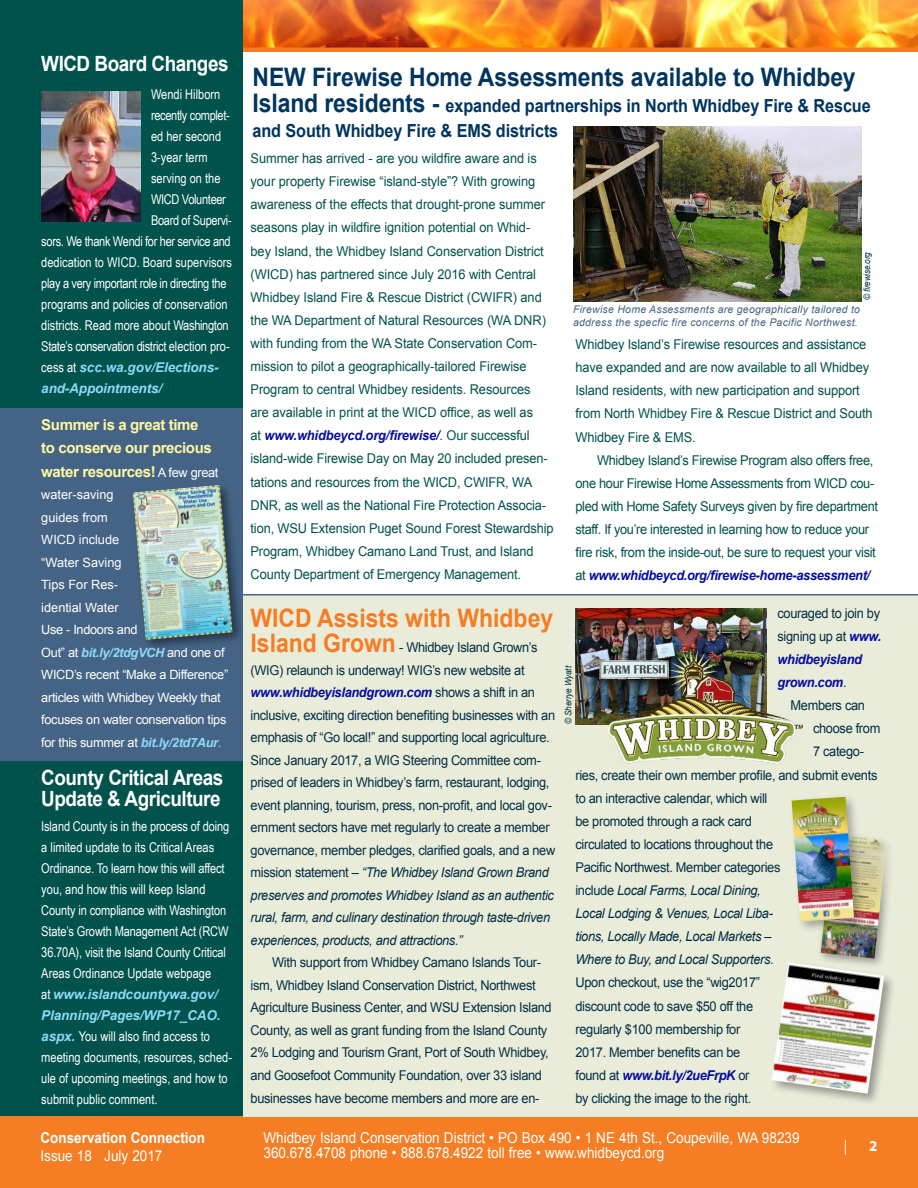
<style>
.page{position:relative;width:918px;height:1188px;background:#fff}
.page>*{position:absolute;margin:0;border:0;box-sizing:border-box;transform-origin:0 0}
.t1{font:700 25.5px "Arial";letter-spacing:-.005em;color:#00355f;scale:.9 1}
.t2{font:700 25.5px "Arial";color:#f57d23;scale:.9 1}
.t3{font:700 21px/21px "Arial";letter-spacing:-.025em;color:#fff;scale:.9 1}
.t4{font:700 18px/25.5px "Arial";letter-spacing:-.005em;color:#00355f;scale:.9 1}
.t5{font:15px/15px "Arial";color:#fff;scale:.9 1}
.t6{font:700 15px/23.1px "Arial";letter-spacing:-.025em;color:#fff8a3}
.t7{font:700 15px "Arial";color:#fff;scale:.9 1}
.t8{font:15px "Myriad Pro";color:#fff}
.t9{font:700 15px "Myriad Pro";color:#fff}
.t10{font:13.5px/22.5px "Arial";letter-spacing:-.025em;color:#032f46;scale:.95 1}
.t11{font:13.5px/23.1px "Arial";letter-spacing:-.01em;color:#00524c;scale:.95 1}
.t12{font:13.5px/21px "Arial Narrow";color:#fff}
.t13{font:13.5px "Arial Narrow";letter-spacing:-.025em;color:#fff}
.t14{font:italic 13.5px "Arial";letter-spacing:-.025em;color:#032f46;scale:.95 1}
.t15{font:italic 700 13.5px/21px "Arial";letter-spacing:-.01em;color:#8ed8f8}
.t16{font:12.75px/22.5px "Arial";letter-spacing:-.025em;color:#fff}
.t17{font:italic 10.5px/12.6px "Arial";letter-spacing:.025em;color:#456485}
.t18{font:italic 9px "Arial";letter-spacing:-.015em;color:#032f46;scale:.9 1}
.s1{font-family:"Arial Narrow";font-weight:400;font-style:normal;color:#fff}
.s2{font-weight:400;font-size:12.75px;color:#fff}
.s3{font-weight:700;font-style:italic;color:#8ed8f8}
.s4{color:#8ed8f8}
.s5{font-family:"Arial";font-weight:700;font-style:italic;color:#8ed8f8}
.s6{font-size:25.5px}
.s7{font-weight:700;font-style:italic;color:#060e9f}
.s8{font-weight:700;font-size:25.5px;color:#f57d23}
.s9{font-style:italic}
.s10{color:#060e9f}
.s11{font-style:normal}
</style>
<div class="page">
<div style="left:0;top:0;width:243px;height:1188px;background:#00524c"></div>
<div style="left:0;top:1116px;width:918px;height:72px;background:#f57d23"></div>
<img style="left:243px;top:0;width:675px;height:48px">
<div style="left:243px;top:594px;width:675px;height:522px;background:#eaecda"></div>
<div style="left:0;top:408px;width:243px;height:352px;background:#456485"></div>
<hr style="left:243px;top:48px;width:675px;height:4px;background:#f57d23">
<hr style="left:232px;top:594px;width:686px;height:2px;background:#456485">
<img style="left:41px;top:92px;width:99px;height:129px">
<img style="left:573px;top:126px;width:288px;height:175px">
<div style="left:769px;top:960px;width:128px;height:147px;background:#000;opacity:.35"></div>
<img style="left:772px;top:962px;width:112px;height:132px">
<div style="left:817px;top:830px;width:79px;height:139px;background:#000;opacity:.38"></div>
<img style="left:821px;top:832px;width:66px;height:126px">
<div style="left:788px;top:794px;width:78px;height:140px;background:#000;opacity:.3"></div>
<img style="left:792px;top:797px;width:62px;height:125px">
<img style="left:575px;top:608px;width:192px;height:116px">
<img style="left:609px;top:649px;width:194px;height:115px">
<div style="left:130px;top:482px;width:115px;height:170px;background:#000;opacity:.45"></div>
<img style="left:133px;top:485px;width:100px;height:155px">
<h2 class="t3" style="left:41px;top:54px;width:210px">WICD Board Changes</h2>
<p class="t12" style="left:151px;top:83px;width:71px">Wendi Hilborn</p>
<p class="t13" style="left:151px;top:105px;width:80px">recently complet-</p>
<p class="t12" style="left:151px;top:125px;width:72px">ed her second</p>
<p class="t12" style="left:151px;top:146px;width:58px">3-year term</p>
<p class="t12" style="left:151px;top:167px;width:71px">serving on the</p>
<p class="t13" style="left:151px;top:189px;width:76px">WICD Volunteer</p>
<p class="t13" style="left:151px;top:210px;width:82px">Board of Supervi-</p>
<p class="t13" style="left:41px;top:231px;width:191px">sors. We thank Wendi for her service and</p>
<p class="t12" style="left:41px;top:251px;width:192px">dedication to WICD. Board supervisors</p>
<p class="t13" style="left:41px;top:273px;width:187px">play a very important role in directing the</p>
<p class="t12" style="left:41px;top:293px;width:188px">programs and policies of conservation</p>
<p class="t12" style="left:41px;top:314px;width:189px">districts. Read more about Washington</p>
<p class="t13" style="left:41px;top:336px;width:190px">State’s conservation district election pro-</p>
<p class="t15" style="left:41px;top:357px;width:179px"><span class="s1">cess at</span> scc.wa.gov/Elections&shy;and-Appointments/</p>
<p class="t6" style="left:41px;top:414px;width:179px">Summer is a great time<br>to conserve our precious water resources! <span class="s2">A few great</span></p>
<p class="t16" style="left:41px;top:483px;width:189px">water-saving<br>guides from<br>WICD include<br>“Water Saving<br>Tips For Res-<br>idential Water<br>Use - Indoors and<br>Out” at <span class="s3">bit.ly/2tdgVCH</span> and one of<br>WICD’s recent “Make a Difference” articles with Whidbey Weekly that focuses on water conservation tips for this summer at <span class="s3">bit.ly/2td7Aur</span><span class="s4">.</span></p>
<h2 class="t3" style="left:41px;top:768px;width:204px">County Critical Areas<br>Update &amp; Agriculture</h2>
<p class="t12" style="left:41px;top:815px;width:189px">Island County is in the process of doing a limited update to its Critical Areas Ordinance. To learn how this will affect you, and how this will keep Island County in compliance with Washington State’s Growth Management Act (RCW 36.70A), visit the Island County Critical Areas Ordinance Update webpage</p>
<p class="t15" style="left:41px;top:984px;width:181px"><span class="s1">at</span> www.islandcountywa.gov/<br>Planning/Pages/WP17_CAO.</p>
<p class="t12" style="left:41px;top:1025px;width:192px"><span class="s5">aspx.</span> You will also find access to meeting documents, resources, sched&shy;ule of upcoming meetings, and how to submit public comment.</p>
<p class="t7" style="left:40px;top:1127px;width:184px">Conservation Connection</p>
<p class="t5" style="left:40px;top:1148px;width:137px">Issue 18 July 2017</p>
<h1 class="t1" style="left:253px;top:60px;width:672px">NEW Firewise Home Assessments available to Whidbey</h1>
<h3 class="t4" style="left:253px;top:93px;width:688px"><span class="s6">Island residents -</span> expanded partnerships in North Whidbey Fire &amp; Rescue and South Whidbey Fire &amp; EMS districts</h3>
<p class="t11" style="left:251px;top:147px;width:321px">Summer has arrived - are you wildfire aware and is your property Firewise “island-style”? With growing awareness of the effects that drought-prone summer seasons play in wildfire ignition potential on Whid&shy;bey Island, the Whidbey Island Conservation District (WICD) has partnered since July 2016 with Central Whidbey Island Fire &amp; Rescue District (CWIFR) and the WA Department of Natural Resources (WA DNR) with funding from the WA State Conservation Com&shy;mission to pilot a geographically-tailored Firewise Program to central Whidbey residents. Resources<br>are available in print at the WICD office, as well as<br>at <span class="s7">www.whidbeycd.org/firewise/</span>. Our successful island-wide Firewise Day on May 20 included presen&shy;tations and resources from the WICD, CWIFR, WA DNR, as well as the National Fire Protection Associa&shy;tion, WSU Extension Puget Sound Forest Stewardship Program, Whidbey Camano Land Trust, and Island County Department of Emergency Management.</p>
<p class="t18" style="left:861px;top:300px;width:55px;rotate:-90deg">© firewise.org</p>
<p class="t17" style="left:573px;top:303px;width:289px">Firewise Home Assessments are geographically tailored to address the specfic fire concerns of the Pacific Northwest.</p>
<p class="t11" style="left:575px;top:333px;width:314px">Whidbey Island’s Firewise resources and assistance have expanded and are now available to all Whidbey Island residents, with new participation and support from North Whidbey Fire &amp; Rescue District and South Whidbey Fire &amp; EMS.</p>
<p class="t11" style="left:575px;top:449px;width:320px;text-indent:22px">Whidbey Island’s Firewise Program also offers free, one hour Firewise Home Assessments from WICD cou&shy;pled with Home Safety Surveys given by fire department staff. If you’re interested in learning how to reduce your fire risk, from the inside-out, be sure to request your visit at <span class="s7">www.whidbeycd.org/firewise-home-assessment/</span></p>
<h1 class="t2" style="left:251px;top:601px;width:338px">WICD Assists with Whidbey</h1>
<p class="t10" style="left:251px;top:636px;width:322px"><span class="s8">Island Grown</span> - Whidbey Island Grown’s (WIG) relaunch is underway! WIG’s new website at <span class="s7">www.whidbeyislandgrown.com</span> shows a shift in an inclusive, exciting direction benefiting businesses with an emphasis of “Go local!” and supporting local agriculture.<br>Since January 2017, a WIG Steering Committee com&shy;prised of leaders in Whidbey’s farm, restaurant, lodging, event planning, tourism, press, non-profit, and local gov&shy;ernment sectors have met regularly to create a member governance, member pledges, clarified goals, and a new mission statement – <span class="s9">“The Whidbey Island Grown Brand preserves and promotes Whidbey Island as an authentic rural, farm, and culinary destination through taste-driven experiences, products, and attractions.”</span></p>
<p class="t10" style="left:251px;top:951px;width:319px;text-indent:22px">With support from Whidbey Camano Islands Tour&shy;ism, Whidbey Island Conservation District, Northwest Agriculture Business Center, and WSU Extension Island County, as well as grant funding from the Island County 2% Lodging and Tourism Grant, Port of South Whidbey, and Goosefoot Community Foundation, over 33 island businesses have become members and more are en-</p>
<p class="t10" style="left:778px;top:602px;width:111px;line-height:23.1px">couraged to join by signing up at <span class="s7">www. whidbeyisland grown.com</span><span class="s10">.</span></p>
<p class="t10" style="left:791px;top:694px;width:80px">Members can</p>
<p class="t10" style="left:813px;top:718px;width:72px">choose from</p>
<p class="t10" style="left:813px;top:741px;width:55px">7 catego-</p>
<p class="t10" style="left:575px;top:764px;width:319px">ries, create their own member profile, and submit events</p>
<p class="t10" style="left:575px;top:787px;width:204px">to an interactive calendar, which will</p>
<p class="t10" style="left:575px;top:810px;width:187px">be promoted through a rack card</p>
<p class="t10" style="left:575px;top:833px;width:210px">circulated to locations throughout the</p>
<p class="t10" style="left:575px;top:856px;width:217px">Pacific Northwest. Member categories</p>
<p class="t14" style="left:575px;top:882px;width:197px"><span class="s11">include</span> Local Farms, Local Dining,</p>
<p class="t14" style="left:575px;top:905px;width:209px">Local Lodging &amp; Venues, Local Liba-</p>
<p class="t14" style="left:575px;top:928px;width:208px">tions, Locally Made, Local Markets –</p>
<p class="t14" style="left:575px;top:951px;width:210px">Where to Buy, and Local Supporters.</p>
<p class="t10" style="left:575px;top:971px;width:196px;line-height:23.1px">Upon checkout, use the “wig2017” discount code to save $50 off the regularly $100 membership for<br>2017. Member benefits can be found at <span class="s7">www.bit.ly/2ueFrpK</span> or by clicking the image to the right.</p>
<p class="t18" style="left:562px;top:724px;width:66px;rotate:-90deg">© Sherrye Wyatt</p>
<p class="t5" style="left:264px;top:1130px;width:597px">Whidbey Island Conservation District • PO Box 490 • 1 NE 4th St., Coupeville, WA 98239<br>360.678.4708 phone • 888.678.4922 toll free • www.whidbeycd.org</p>
<p class="t8" style="left:844px;top:1137px;width:5px">|</p>
<p class="t9" style="left:869px;top:1136px;width:10px">2</p>
</div>
